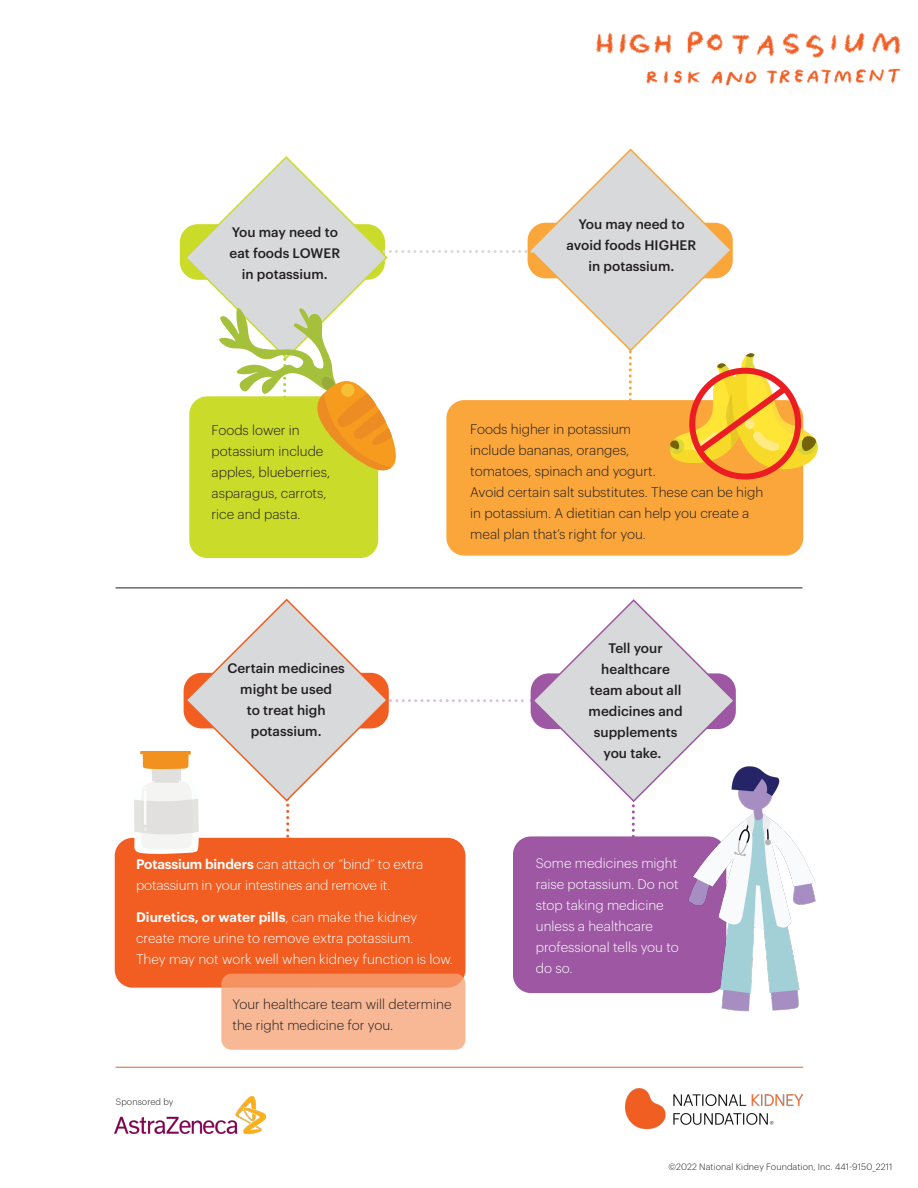
<style>
.page{position:relative;width:918px;height:1188px;background:#fff}
.page>*{position:absolute;margin:0;border:0;box-sizing:border-box;transform-origin:0 0}
.Body_1{font:300 13.5px/21px "Graphik";color:#231f20}
.Body_1-2{font:300 13.5px/21px "Graphik";color:#fff}
.Body_1-3{font:500 13.5px/21px "Graphik";color:#231f20;text-align:center}
.Body_1-4{font:13.5px "Graphik";color:#231f20}
.time{font:300 9px "Graphik";letter-spacing:.01em;color:#231f20}
.s1{font-weight:600}
</style>
<div class="page">
<img style="left:115px;top:1097px;width:151px;height:37px">
<hr style="left:116px;top:1067px;width:687px;height:1px;background:#f25d21">
<hr style="left:116px;top:588px;width:686px;height:1px;background:#231f20">
<img style="left:625px;top:1088px;width:177px;height:41px">
<div style="left:115px;top:838px;width:350px;height:150px;background:#f25d21;border-radius:18px"></div>
<div style="left:513px;top:836px;width:213px;height:157px;background:#9d57a3;border-radius:18px"></div>
<div style="left:189px;top:396px;width:189px;height:162px;background:#cadb2a;border-radius:18px"></div>
<div style="left:446px;top:400px;width:357px;height:156px;background:#faa63b;border-radius:18px"></div>
<img style="left:688px;top:766px;width:128px;height:245px">
<svg style="left:184px;top:148px;width:634px;height:330px"></svg>
<img style="left:596px;top:32px;width:76px;height:22px">
<img style="left:687px;top:31px;width:213px;height:27px">
<img style="left:646px;top:68px;width:255px;height:18px">
<svg style="left:134px;top:598px;width:602px;height:293px"></svg>
<hr style="left:155px;top:780px;width:24px;height:3px;background:#d9d8d6">
<svg style="left:221px;top:974px;width:244px;height:76px;background:#f8b18c"></svg>
<p class="Body_1-3" style="left:229px;top:221px;width:112px">You may need to eat foods LOWER in potassium.</p>
<p class="Body_1-3" style="left:567px;top:212px;width:131px">You may need to avoid foods HIGHER in potassium.</p>
<p class="Body_1" style="left:212px;top:419px;width:120px">Foods lower in potassium include apples, blueberries, asparagus, carrots, rice and pasta.</p>
<p class="Body_1" style="left:470px;top:418px;width:294px">Foods higher in potassium<br>include bananas, oranges,<br>tomatoes, spinach and yogurt.<br>Avoid certain salt substitutes. These can be high in potassium. A dietitian can help you create a meal plan that’s right for you.</p>
<p class="Body_1-3" style="left:227px;top:657px;width:119px">Certain medicines might be used<br>to treat high potassium.</p>
<p class="Body_1-4" style="left:232px;top:692px;width:114px">eat foods lower in</p>
<p class="Body_1-2" style="left:136px;top:853px;width:289px"><span class="s1">Potassium binders</span> can attach or “bind” to extra potassium in your intestines and remove it.</p>
<p class="Body_1-2" style="left:136px;top:905px;width:318px"><span class="s1">Diuretics, or water pills</span>, can make the kidney create more urine to remove extra potassium.<br>They may not work well when kidney function is low.</p>
<p class="time" style="left:116px;top:1095px;width:59px">Sponsored by</p>
<p class="Body_1" style="left:232px;top:992px;width:221px">Your healthcare team will determine the right medicine for you.</p>
<p class="Body_1-3" style="left:589px;top:637px;width:96px">Tell your healthcare team about all medicines and supplements you take.</p>
<p class="Body_1-2" style="left:536px;top:852px;width:145px">Some medicines might raise potassium. Do not stop taking medicine unless a healthcare professional tells you to do so.</p>
<p class="time" style="left:669px;top:1160px;width:225px">©2022 National Kidney Foundation, Inc. 441-9150_2211</p>
</div>
